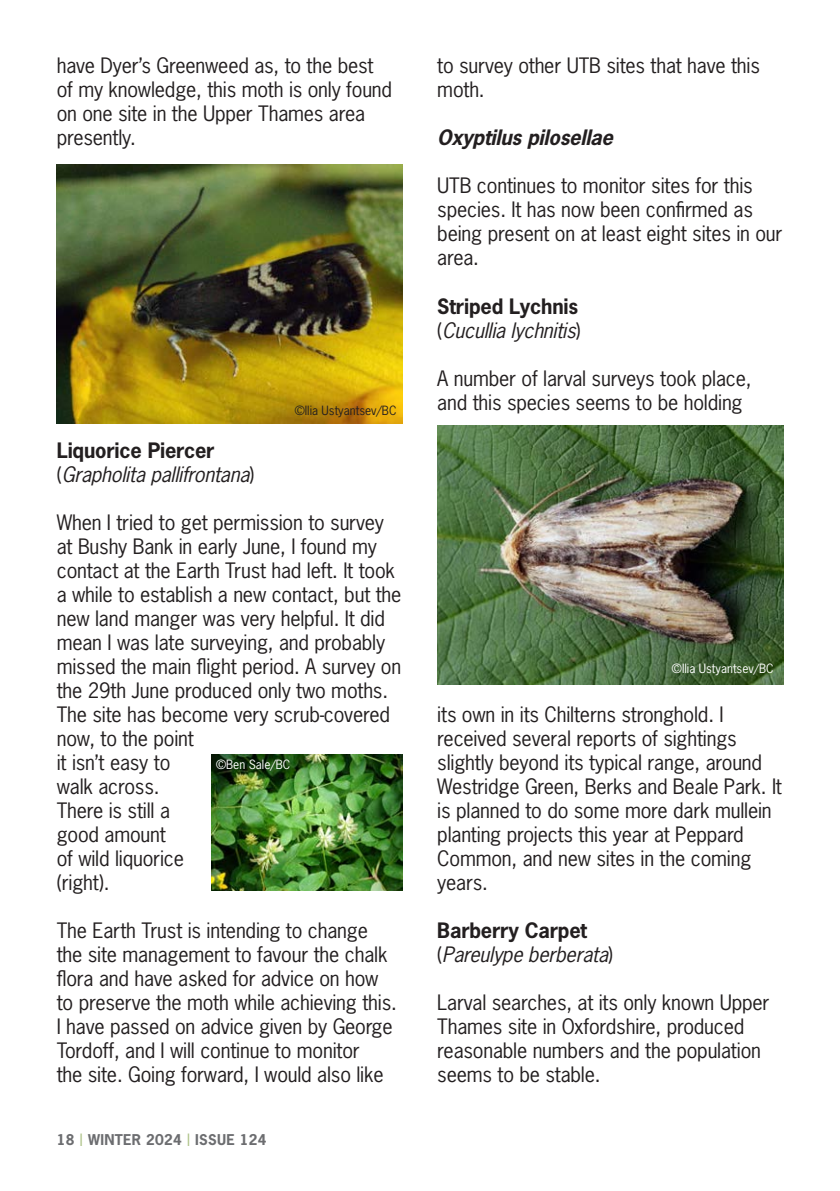
<style>
.page{position:relative;width:840px;height:1191px;background:#fff}
.page>*{position:absolute;margin:0;border:0;box-sizing:border-box;transform-origin:0 0}
.Body_Copy_Bold{font:20px/24px "News Gothic";letter-spacing:-.01em;color:#231f20}
.Body_Copy_Bold-2{font:italic 20px "News Gothic";color:#231f20}
.Body_Copy_Bold-3{font:700 20px "News Gothic";letter-spacing:-.01em;color:#231f20}
.Body_Copy_Bold-4{font:italic 700 20px "News Gothic";color:#231f20}
.t1{font:700 14px "News Gothic";letter-spacing:.02em;color:#6c6d70}
.Body_Copy_Bold-5{font:12px "News Gothic";color:#fff}
.Body_Copy_Bold-6{font:12px "News Gothic";color:#231f20}
.s1{font-style:normal}
.s2{font-weight:400;font-size:16px;color:#adc287}
</style>
<div class="page">
<img style="left:57px;top:164px;width:346px;height:260px">
<img style="left:212px;top:754px;width:191px;height:136px">
<img style="left:437px;top:425px;width:346px;height:260px">
<p class="Body_Copy_Bold" style="left:57px;top:53px;width:337px">have Dyer’s Greenweed as, to the best of my knowledge, this moth is only found on one site in the Upper Thames area presently.</p>
<p class="Body_Copy_Bold-6" style="left:294px;top:402px;width:103px">©Ilia Ustyantsev/BC</p>
<p class="Body_Copy_Bold-3" style="left:57px;top:437px;width:159px">Liquorice Piercer</p>
<p class="Body_Copy_Bold-2" style="left:57px;top:461px;width:199px"><span class="s1">(</span> Grapholitapallifrontana<span class="s1">)</span></p>
<p class="Body_Copy_Bold" style="left:57px;top:509px;width:346px">When I tried to get permission to survey at Bushy Bank in early June, I found my contact at the Earth Trust had left. It took a while to establish a new contact, but the new land manger was very helpful. It did</p>
<p class="Body_Copy_Bold" style="left:57px;top:629px;width:346px">mean I was late surveying, and probably missed the main flight period. A survey on the 29th June produced only two moths.<br>The site has become very scrub-covered now, to the point<br>it isn’t easy to<br>walk across.<br>There is still a<br>good amount<br>of wild liquorice<br>(right).</p>
<p class="Body_Copy_Bold" style="left:57px;top:917px;width:341px">The Earth Trust is intending to change the site management to favour the chalk flora and have asked for advice on how to preserve the moth while achieving this.<br>I have passed on advice given by George Tordoff, and I will continue to monitor<br>the site. Going forward, I would also like</p>
<p class="Body_Copy_Bold-5" style="left:216px;top:757px;width:76px">©Ben Sale/BC</p>
<p class="t1" style="left:57px;top:1130px;width:211px">18 <span class="s2">|</span> WINTER 2024 <span class="s2">|</span> ISSUE 124</p>
<p class="Body_Copy_Bold" style="left:437px;top:53px;width:324px">to survey other UTB sites that have this moth.</p>
<p class="Body_Copy_Bold-4" style="left:437px;top:125px;width:182px">Oxyptiluspilosellae</p>
<p class="Body_Copy_Bold" style="left:437px;top:173px;width:346px">UTB continues to monitor sites for this species. It has now been confirmed as being present on at least eight sites in our area.</p>
<p class="Body_Copy_Bold-3" style="left:437px;top:293px;width:142px">Striped Lychnis</p>
<p class="Body_Copy_Bold-2" style="left:437px;top:317px;width:145px"><span class="s1">(</span> Cucullialychnitis<span class="s1">)</span></p>
<p class="Body_Copy_Bold" style="left:437px;top:365px;width:315px">A number of larval surveys took place, and this species seems to be holding</p>
<p class="Body_Copy_Bold-5" style="left:671px;top:660px;width:103px">©Ilia Ustyantsev/BC</p>
<p class="Body_Copy_Bold" style="left:437px;top:701px;width:346px">its own in its Chilterns stronghold. I received several reports of sightings slightly beyond its typical range, around Westridge Green, Berks and Beale Park. It is planned to do some more dark mullein planting projects this year at Peppard Common, and new sites in the coming years.</p>
<p class="Body_Copy_Bold-3" style="left:437px;top:917px;width:151px">Barberry Carpet</p>
<p class="Body_Copy_Bold-2" style="left:437px;top:941px;width:177px"><span class="s1">(</span> Pareulype berberata<span class="s1">)</span></p>
<p class="Body_Copy_Bold" style="left:437px;top:989px;width:333px">Larval searches, at its only known Upper Thames site in Oxfordshire, produced reasonable numbers and the population seems to be stable.</p>
</div>
